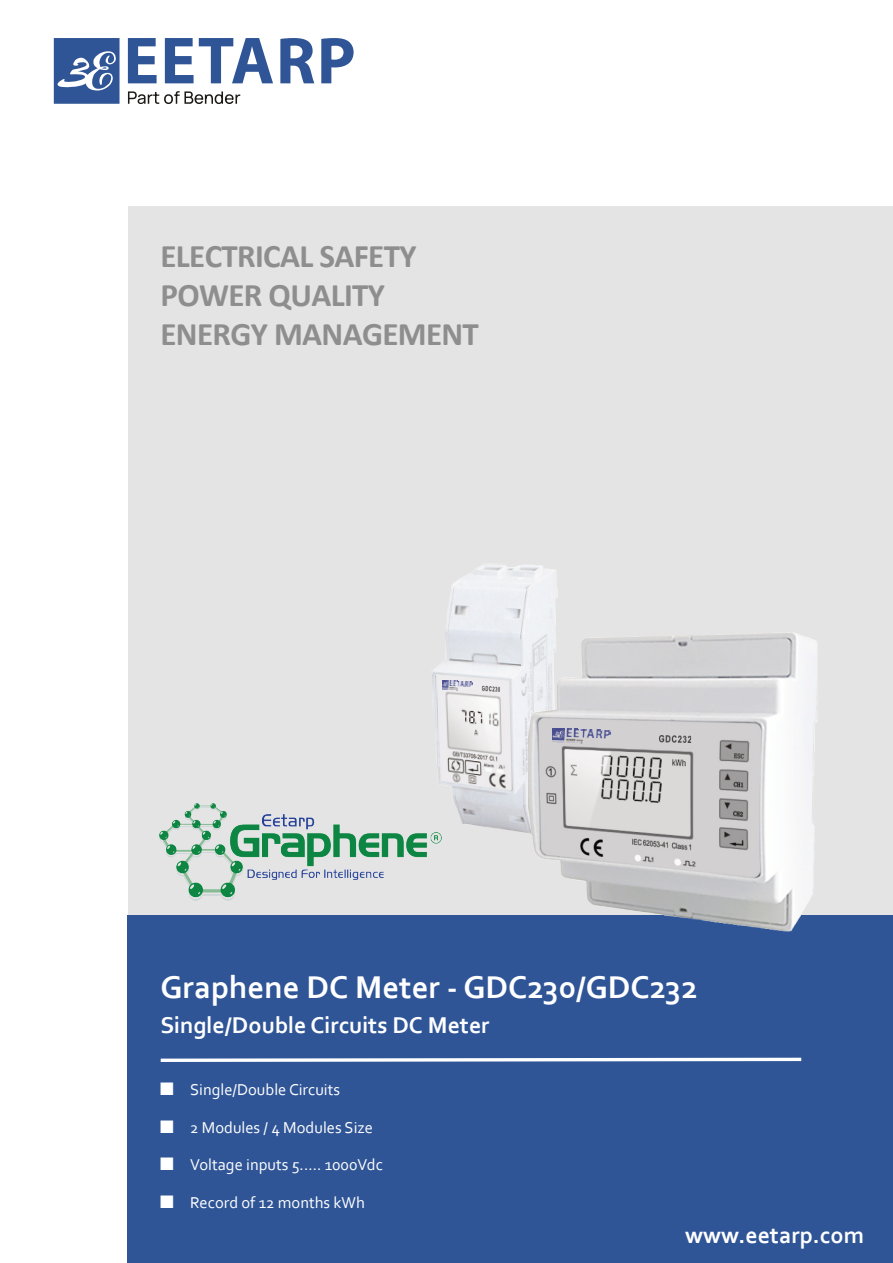
<style>
.page{position:relative;width:893px;height:1263px;background:#fff}
.page>*{position:absolute;margin:0;border:0;box-sizing:border-box;transform-origin:0 0}
.t1{font:700 33px/39px "Calibri";letter-spacing:-.02em;color:#8e8e8e}
.t2{font:700 33px "Corbel";color:#fff}
.t3{font:700 24px "Corbel";color:#fff}
.t4{font:16.5px "Corbel";color:#fff}
.s1{font-family:"Arial";font-size:27px}
</style>
<div class="page">
<div style="left:128px;top:206px;width:765px;height:715px;background:#e4e4e4"></div>
<img style="left:432px;top:565px;width:126px;height:274px">
<img style="left:482px;top:685px;width:19px;height:7px">
<img style="left:442px;top:680px;width:31px;height:11px">
<img style="left:160px;top:804px;width:281px;height:96px">
<div style="left:128px;top:916px;width:765px;height:347px;background:#2f5597"></div>
<svg style="left:160px;top:1057px;width:642px;height:5px"></svg>
<svg style="left:54px;top:38px;width:66px;height:66px"></svg>
<svg style="left:128px;top:38px;width:226px;height:45px"></svg>
<svg style="left:128px;top:91px;width:112px;height:13px"></svg>
<img style="left:527px;top:633px;width:290px;height:298px">
<img style="left:552px;top:728px;width:59px;height:16px">
<img style="left:658px;top:734px;width:33px;height:9px">
<h1 class="t1" style="left:161px;top:239px;width:320px">ELECTRICAL SAFETY<br>POWER QUALITY<br>ENERGY MANAGEMENT</h1>
<h1 class="t2" style="left:160px;top:973px;width:539px">Graphene DC Meter - GDC230/GDC232</h1>
<h2 class="t3" style="left:160px;top:1015px;width:331px">Single/Double Circuits DC Meter</h2>
<p class="t4" style="left:159px;top:1083px;width:183px"><span class="s1">■</span> Single/Double Circuits</p>
<p class="t4" style="left:159px;top:1120px;width:216px"><span class="s1">■</span> 2 Modules / 4 Modules Size</p>
<p class="t4" style="left:159px;top:1158px;width:226px"><span class="s1">■</span> Voltage inputs 5..... 1000Vdc</p>
<p class="t4" style="left:159px;top:1195px;width:208px"><span class="s1">■</span> Record of 12 months kWh</p>
<h2 class="t3" style="left:685px;top:1225px;width:180px">www.eetarp.com</h2>
</div>
